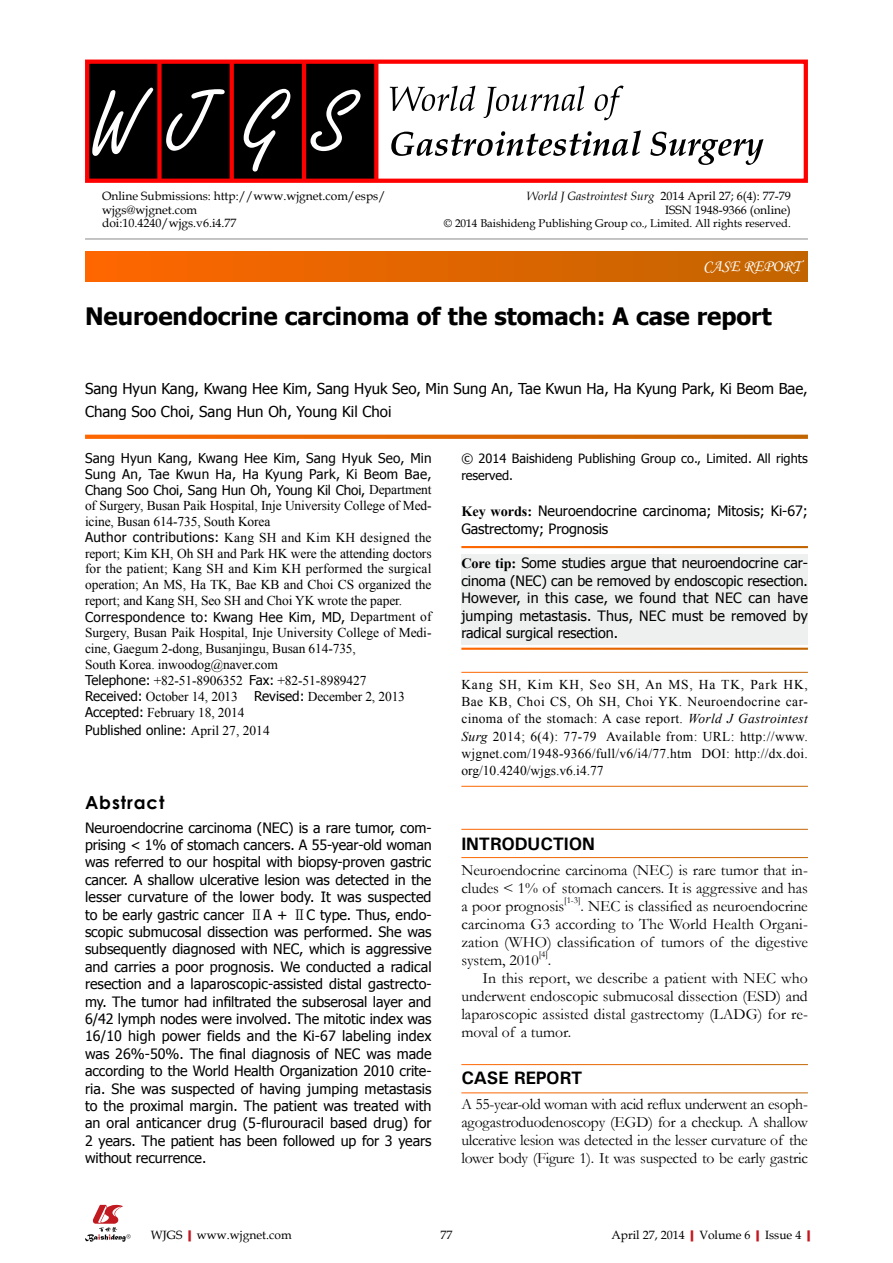
<style>
.page{position:relative;width:893px;height:1263px;background:#fff}
.page>*{position:absolute;margin:0;border:0;box-sizing:border-box;transform-origin:0 0}
.t1{font:700 24px "Tahoma";color:#000}
.t2{font:700 18px "Univers";letter-spacing:-.01em;color:#000}
.t3{font:700 18px "Century Gothic";letter-spacing:.05em;color:#000}
.t4{font:16.5px "Monotype Corsiva";color:#fff}
.t5{font:15.75px/18px "Garamond";letter-spacing:-.005em;color:#000;text-align:justify}
.t6{font:15px/22.5px "Tahoma";color:#000}
.t7{font:14.25px/17.4px "Tahoma";letter-spacing:-.005em;color:#000;text-align:justify}
.t8{font:13.5px/15.9px "Times New Roman";letter-spacing:-.01em;color:#000}
.t9{font:13.5px "Tahoma";color:#000}
.t10{font:12.75px/17.4px "Tahoma";color:#000}
.t11{font:12px/13.5px "Book Antiqua";color:#000}
.t12{font:11.25px "Book Antiqua";color:#000}
.t13{font:9.15px "Garamond";color:#000}
.s1{font-style:italic}
.s2{font-family:"Tahoma"}
.s3{font-family:"Times New Roman"}
.s4{font-family:"Koz Min Pro"}
.s5{font-family:"Times New Roman";font-weight:700}
.s6{font-weight:700;color:#c01920}
</style>
<div class="page">
<div style="left:461px;top:554px;width:347px;height:90px;background:#eeefef"></div>
<div style="left:85px;top:252px;width:723px;height:29px;background:linear-gradient(to right,#f60,#c16500)"></div>
<svg style="left:85px;top:435px;width:723px;height:4px;background:#e16907"></svg>
<hr style="left:85px;top:239px;width:723px;height:1px;background:#898989">
<svg style="left:85px;top:1205px;width:46px;height:37px"></svg>
<div style="left:87px;top:61px;width:289px;height:121px;background:#000"></div>
<div style="left:157px;top:61px;width:5px;height:121px;background:#f00"></div>
<svg style="left:230px;top:65px;width:4px;height:113px"></svg>
<hr style="left:302px;top:61px;width:4px;height:121px;background:#f00">
<svg style="left:374px;top:65px;width:4px;height:113px"></svg>
<div style="left:85px;top:60px;width:723px;height:123px;border:4px solid #f00"></div>
<svg style="left:311px;top:90px;width:49px;height:61px"></svg>
<svg style="left:244px;top:89px;width:46px;height:83px"></svg>
<svg style="left:166px;top:89px;width:59px;height:62px"></svg>
<svg style="left:92px;top:88px;width:61px;height:68px"></svg>
<svg style="left:390px;top:86px;width:234px;height:34px"></svg>
<svg style="left:391px;top:130px;width:372px;height:35px"></svg>
<p class="t11" style="left:102px;top:189px;width:285px">Online Submissions: http://www.wjgnet.com/esps/ wjgs@wjgnet.com<br>doi:10.4240/wjgs.v6.i4.77</p>
<p class="t11" style="left:527px;top:189px;width:265px;text-align:right"><span class="s1">World J Gastrointest Surg</span> 2014 April 27; 6(4): 77-79<br>ISSN 1948-9366 (online)</p>
<p class="t12" style="left:444px;top:215px;width:349px">© 2014 Baishideng Publishing Group co., Limited. All rights reserved.</p>
<p class="t4" style="left:703px;top:256px;width:99px">CASE REPORT</p>
<p class="t1" style="left:85px;top:299px;width:688px">Neuroendocrine carcinoma of the stomach: A case report</p>
<p class="t6" style="left:85px;top:377px;width:724px">Sang hyun Kang, Kwang Hee Kim, Sang Hyuk Seo, Min Sung An, Tae Kwun Ha, Ha Kyung Park, Ki Beom Bae,<br>Chang Soo Choi, Sang Hun Oh, Young Kil Choi</p>
<p class="t8" style="left:85px;top:451px;width:348px"><span class="s2">Sang hyun Kang, Kwang Hee Kim, Sang Hyuk Seo, Min Sung An, Tae Kwun Ha, Ha Kyung Park, Ki Beom Bae, Chang Soo Choi, Sang Hun Oh, Young Kil Choi,</span> Department of Surgery, Busan Paik Hospital, Inje University College of Med&shy;icine, Busan 614-735, South Korea<br><span class="s2">Author contributions:</span> Kang SH and Kim KH designed the report; Kim KH, Oh SH and Park HK were the attending doctors for the patient; Kang SH and Kim KH performed the surgical operation; An MS, Ha TK, Bae KB and Choi CS organized the report; and Kang SH, Seo SH and Choi YK wrote the paper.<br><span class="s2">Correspondence to: Kwang Hee Kim, MD,</span> Department of Surgery, Busan Paik Hospital, Inje University College of Medi&shy;cine, Gaegum 2-dong, Busanjingu, Busan 614-735,<br>South Korea. inwoodog@naver.com<br><span class="s2">Telephone:</span> +82-51-8906352 <span class="s2">Fax:</span> +82-51-8989427<br><span class="s2">Received:</span> October 14, 2013 <span class="s2">Revised:</span> December 2, 2013<br><span class="s2">Accepted:</span> February 18, 2014</p>
<p class="t9" style="left:85px;top:721px;width:186px">Published online: <span class="s3">April 27, 2014</span></p>
<p class="t3" style="left:85px;top:788px;width:81px">Abstract</p>
<p class="t7" style="left:85px;top:818px;width:348px">Neuroendocrine carcinoma (NEC) is a rare tumor, com&shy;prising &lt; 1% of stomach cancers. A 55-year-old woman was referred to our hospital with biopsy-proven gastric cancer. A shallow ulcerative lesion was detected in the lesser curvature of the lower body. It was suspected to be early gastric cancer <span class="s4">Ⅱ</span>A + <span class="s4">Ⅱ</span>C type. Thus, endo&shy;scopic submucosal dissection was performed. She was subsequently diagnosed with NEC, which is aggressive and carries a poor prognosis. We conducted a radical resection and a laparoscopic-assisted distal gastrecto&shy;my. The tumor had infiltrated the subserosal layer and 6/42 lymph nodes were involved. The mitotic index was 16/10 high power fields and the Ki-67 labeling index was 26%-50%. The final diagnosis of NEC was made according to the World Health Organization 2010 crite&shy;ria. She was suspected of having jumping metastasis to the proximal margin. The patient was treated with an oral anticancer drug (5-flurouracil based drug) for 2 years. The patient has been followed up for 3 years without recurrence.</p>
<p class="t10" style="left:461px;top:449px;width:348px">© 2014 Baishideng Publishing Group co., Limited. All rights reserved.</p>
<p class="t7" style="left:461px;top:502px;width:348px"><span class="s5">Key words:</span> Neuroendocrine carcinoma; Mitosis; Ki-67;<br>Gastrectomy; Prognosis</p>
<p class="t7" style="left:461px;top:554px;width:348px"><span class="s5">Core tip:</span> Some studies argue that neuroendocrine car&shy;cinoma (NEC) can be removed by endoscopic resection.<br>However, in this case, we found that NEC can have jumping metastasis. Thus, NEC must be removed by radical surgical resection.</p>
<p class="t8" style="left:461px;top:675px;width:348px;line-height:17.2px;text-align:justify">Kang SH, Kim KH, Seo SH, An MS, Ha TK, Park HK, Bae KB, Choi CS, Oh SH, Choi YK. Neuroendocrine car&shy;cinoma of the stomach: A case report. <span class="s1">World J Gastrointest Surg</span> 2014; 6(4): 77-79 Available from: URL: http://www. wjgnet.com/1948-9366/full/v6/i4/77.htm DOI: http://dx.doi. org/10.4240/wjgs.v6.i4.77</p>
<p class="t2" style="left:461px;top:833px;width:135px">INTRODUCTION</p>
<p class="t5" style="left:461px;top:860px;width:348px">Neuroendocrine carcinoma (NEC) is rare tumor that in&shy;cludes &lt; 1% of stomach cancers. It is aggressive and has a poor prognosis</p>
<p class="t13" style="left:564px;top:894px;width:18px">[1-3]</p>
<p class="t5" style="left:461px;top:896px;width:348px;text-indent:119px">. NEC is classified as neuroendocrine carcinoma G3 according to The World Health Organi&shy;zation (WHO) classification of tumors of the digestive system, 2010</p>
<p class="t13" style="left:539px;top:948px;width:11px">[4]</p>
<p class="t5" style="left:548px;top:950px;width:5px">.</p>
<p class="t5" style="left:483px;top:968px;width:327px">In this report, we describe a patient with NEC who</p>
<p class="t5" style="left:461px;top:986px;width:348px">underwent endoscopic submucosal dissection (ESD) and</p>
<p class="t5" style="left:461px;top:1004px;width:348px">laparoscopic assisted distal gastrectomy (LADG) for re-</p>
<p class="t5" style="left:461px;top:1022px;width:111px">moval of a tumor.</p>
<p class="t2" style="left:461px;top:1067px;width:123px">CASE REPORT</p>
<p class="t5" style="left:461px;top:1094px;width:348px">A 55-year-old woman with acid reflux underwent an esoph&shy;agogastroduodenoscopy (EGD) for a checkup. A shallow ulcerative lesion was detected in the lesser curvature of the lower body (Figure 1). It was suspected to be early gastric</p>
<p class="t11" style="left:151px;top:1227px;width:142px">WJGS<span class="s6">|</span>www.wjgnet.com</p>
<p class="t11" style="left:611px;top:1227px;width:206px">April 27, 2014<span class="s6">|</span>Volume 6<span class="s6">|</span>Issue 4<span class="s6">|</span></p>
<p class="t11" style="left:440px;top:1227px;width:13px">77</p>
</div>
